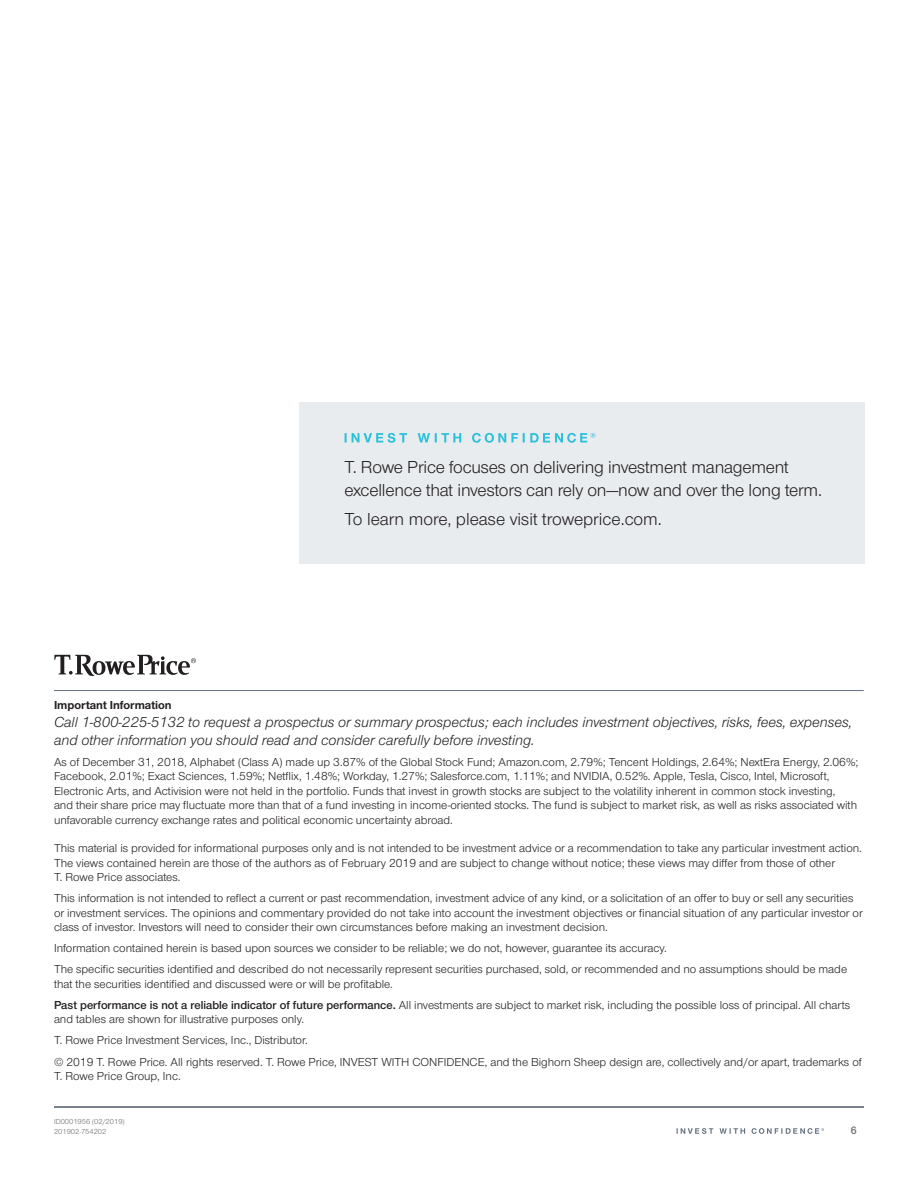
<style>
.page{position:relative;width:918px;height:1188px;background:#fff}
.page>*{position:absolute;margin:0;border:0;box-sizing:border-box;transform-origin:0 0}
.t1{font:18px/22.5px "Nimbus Sans Novus";letter-spacing:-.01em;color:#231f20}
.t2{font:italic 15px/18px "Nimbus Sans Novus";color:#231f20}
.t3{font:12px/14.4px "Nimbus Sans Novus";color:#231f20}
.t4{font:700 12px "Nimbus Sans Novus";color:#231f20}
.t5{font:600 11.25px "Nimbus Sans Novus";color:#6c6d70}
.t6{font:7.5px/10.5px "Nimbus Sans Novus";color:#6c6d70}
.s1{font-weight:600}
</style>
<div class="page">
<hr style="left:54px;top:1107px;width:810px;height:1px;background:#65717f">
<hr style="left:54px;top:690px;width:810px;height:1px;background:#65717f">
<svg style="left:54px;top:655px;width:142px;height:21px"></svg>
<svg style="left:677px;top:1128px;width:147px;height:6px"></svg>
<div style="left:300px;top:403px;width:565px;height:161px;background:#e9ecef"></div>
<svg style="left:345px;top:433px;width:250px;height:10px"></svg>
<h1 class="t1" style="left:344px;top:456px;width:479px">T. Rowe Price focuses on delivering investment management excellence that investors can rely on—now and over the long term.</h1>
<h1 class="t1" style="left:344px;top:507px;width:319px">To learn more, please visit troweprice.com.</h1>
<p class="t4" style="left:54px;top:697px;width:119px">Important Information</p>
<p class="t2" style="left:54px;top:712px;width:800px">Call 1-800-225-5132 to request a prospectus or summary prospectus; each includes investment objectives, risks, fees, expenses, and other information you should read and consider carefully before investing.</p>
<p class="t3" style="left:54px;top:754px;width:806px">As of December 31, 2018, Alphabet (Class A) made up 3.87% of the Global Stock Fund; Amazon.com, 2.79%; Tencent Holdings, 2.64%; NextEra Energy, 2.06%; Facebook, 2.01%; Exact Sciences, 1.59%; Netflix, 1.48%; Workday, 1.27%; Salesforce.com, 1.11%; and NVIDIA, 0.52%. Apple, Tesla, Cisco, Intel, Microsoft, Electronic Arts, and Activision were not held in the portfolio. Funds that invest in growth stocks are subject to the volatility inherent in common stock investing,<br>and their share price may fluctuate more than that of a fund investing in income-oriented stocks. The fund is subject to market risk, as well as risks associated with unfavorable currency exchange rates and political economic uncertainty abroad.</p>
<p class="t3" style="left:54px;top:841px;width:809px">This material is provided for informational purposes only and is not intended to be investment advice or a recommendation to take any particular investment action.<br>The views contained herein are those of the authors as of February 2019 and are subject to change without notice; these views may differ from those of other<br>T. Rowe Price associates.</p>
<p class="t3" style="left:54px;top:891px;width:810px">This information is not intended to reflect a current or past recommendation, investment advice of any kind, or a solicitation of an offer to buy or sell any securities or investment services. The opinions and commentary provided do not take into account the investment objectives or financial situation of any particular investor or class of investor. Investors will need to consider their own circumstances before making an investment decision.</p>
<p class="t3" style="left:54px;top:937px;width:795px;line-height:21.1px">Information contained herein is based upon sources we consider to be reliable; we do not, however, guarantee its accuracy.<br>The specific securities identified and described do not necessarily represent securities purchased, sold, or recommended and no assumptions should be made</p>
<p class="t3" style="left:54px;top:973px;width:798px;line-height:21.1px">that the securities identified and discussed were or will be profitable.<br><span class="s1">Past performance is not a reliable indicator of future performance.</span> All investments are subject to market risk, including the possible loss of principal. All charts</p>
<p class="t3" style="left:54px;top:1008px;width:809px;line-height:21.1px">and tables are shown for illustrative purposes only.<br>T. Rowe Price Investment Services, Inc., Distributor.<br>© 2019 T. Rowe Price. All rights reserved. T. Rowe Price, INVEST WITH CONFIDENCE, and the Bighorn Sheep design are, collectively and/or apart, trademarks of</p>
<p class="t3" style="left:54px;top:1068px;width:128px">T. Rowe Price Group, Inc.</p>
<p class="t6" style="left:54px;top:1116px;width:72px">ID0001956 (02/2019)<br>201902‑754202</p>
<p class="t5" style="left:851px;top:1123px;width:7px">6</p>
</div>
